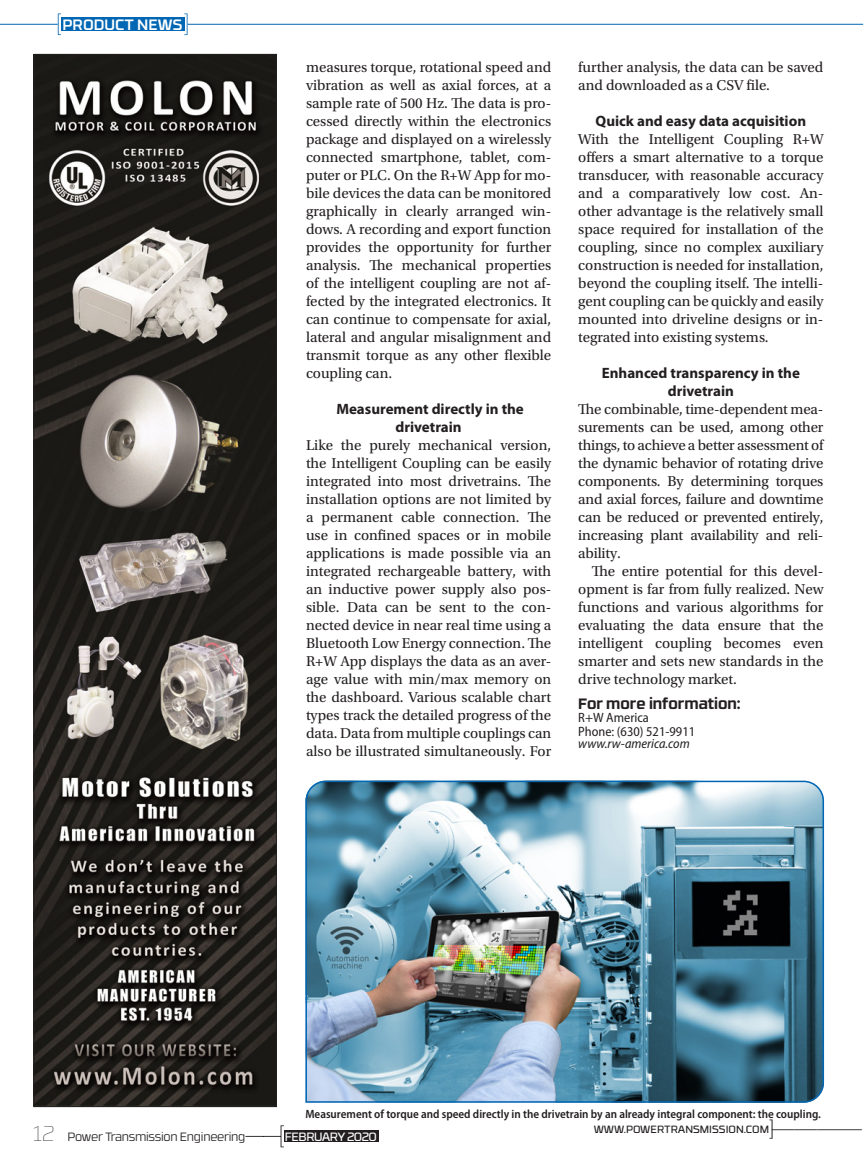
<style>
.page{position:relative;width:864px;height:1161px;background:#fff}
.page>*{position:absolute;margin:0;border:0;box-sizing:border-box;transform-origin:0 0}
.t1{font:300 condensed 24px "Myriad Pro";color:#231f20}
.t2{font:15px/18px "Utopia Std";color:#231f20;text-align:justify}
.t3{font:700 15px/18px "Myriad Pro";color:#231f20;text-align:center}
.t4{font:700 15px "RB No 3.1";color:#231f20}
.t5{font:500 15px "RB No 3.1";color:#fff}
.t6{font:semi-condensed 13.5px/13.5px "Myriad Pro";color:#231f20}
.t7{font:italic semi-condensed 13.5px "Myriad Pro";color:#231f20}
.t8{font:600 semi-condensed 12px "Myriad Pro";color:#231f20}
.t9{font:300 12px "RB No 3.1";letter-spacing:-.02em;color:#231f20}
.t10{font:12px "RB No 3.1";letter-spacing:-.04em;color:#fff}
.t11{font:10.5px "RB No 3.1";color:#231f20}
.s1{font-weight:100;font-size:21px}
</style>
<div class="page">
<img style="left:36px;top:56px;width:239px;height:1049px">
<div style="left:34px;top:54px;width:243px;height:1053px;border:1px solid #231f20"></div>
<img style="left:305px;top:780px;width:520px;height:323px">
<svg style="left:245px;top:1125px;width:39px;height:22px"></svg>
<div style="left:284px;top:1131px;width:94px;height:11px;background:#231f20"></div>
<div style="left:61px;top:17px;width:123px;height:14px;background:#0166b3"></div>
<svg style="left:184px;top:14px;width:4px;height:21px"></svg>
<hr style="left:188px;top:24px;width:675px;height:1px;background:#0166b3">
<svg style="left:58px;top:14px;width:3px;height:21px"></svg>
<hr style="left:0;top:24px;width:58px;height:1px;background:#0166b3">
<p class="t5" style="left:62px;top:13px;width:122px">PRODUCT NEWS</p>
<p class="t2" style="left:306px;top:58px;width:247px">measures torque, rotational speed and vibration as well as axial forces, at a sample rate of 500 Hz. The data is pro&shy;cessed directly within the electronics package and displayed on a wirelessly connected smartphone, tablet, com&shy;puter or PLC. On the R+W App for mo&shy;bile devices the data can be monitored graphically in clearly arranged win&shy;dows. A recording and export function provides the opportunity for further analysis. The mechanical properties of the intelligent coupling are not af&shy;fected by the integrated electronics. It can continue to compensate for axial, lateral and angular misalignment and transmit torque as any other flexible coupling can.</p>
<p class="t3" style="left:336px;top:400px;width:189px">Measurement directly in the drivetrain</p>
<p class="t2" style="left:306px;top:436px;width:247px">Like the purely mechanical version, the Intelligent Coupling can be easily integrated into most drivetrains. The installation options are not limited by a permanent cable connection. The use in confined spaces or in mobile applications is made possible via an integrated rechargeable battery, with an inductive power supply also pos&shy;sible. Data can be sent to the con&shy;nected device in near real time using a Bluetooth Low Energy connection. The R+W App displays the data as an aver&shy;age value with min/max memory on the dashboard. Various scalable chart types track the detailed progress of the data. Data from multiple couplings can also be illustrated simultaneously. For</p>
<p class="t2" style="left:578px;top:58px;width:247px">further analysis, the data can be saved and downloaded as a CSV file.</p>
<p class="t3" style="left:596px;top:112px;width:212px">Quick and easy data acquisition</p>
<p class="t2" style="left:578px;top:130px;width:247px">With the Intelligent Coupling R+W offers a smart alternative to a torque transducer, with reasonable accuracy and a comparatively low cost. An&shy;other advantage is the relatively small space required for installation of the coupling, since no complex auxiliary construction is needed for installation, beyond the coupling itself. The intelli&shy;gent coupling can be quickly and easily mounted into driveline designs or in&shy;tegrated into existing systems.</p>
<p class="t3" style="left:602px;top:364px;width:200px">Enhanced transparency in the drivetrain</p>
<p class="t2" style="left:578px;top:400px;width:247px">The combinable, time-dependent mea&shy;surements can be used, among other things, to achieve a better assessment of the dynamic behavior of rotating drive components. By determining torques and axial forces, failure and downtime can be reduced or prevented entirely, increasing plant availability and reli&shy;ability.</p>
<p class="t2" style="left:578px;top:562px;width:247px;text-indent:14px">The entire potential for this devel&shy;opment is far from fully realized. New functions and various algorithms for evaluating the data ensure that the intelligent coupling becomes even smarter and sets new standards in the drive technology market.</p>
<p class="t4" style="left:578px;top:691px;width:164px">For more information:</p>
<p class="t6" style="left:578px;top:711px;width:118px">R+W America<br>Phone: (630) 521-9911</p>
<p class="t7" style="left:578px;top:736px;width:113px">www.rw-america.com</p>
<p class="t8" style="left:305px;top:1108px;width:517px">Measurement of torque and speed directly in the drivetrain by an already integral component: the coupling.</p>
<p class="t11" style="left:594px;top:1122px;width:177px">WWW.POWERTRANSMISSION.COM</p>
<h1 class="t1" style="left:769px;top:1116px;width:96px">]————</h1>
<p class="t9" style="left:33px;top:1128px;width:213px"><span class="s1">12</span> Power Transmission Engineering</p>
<p class="t10" style="left:285px;top:1128px;width:94px">FEBRUARY 2020</p>
</div>
